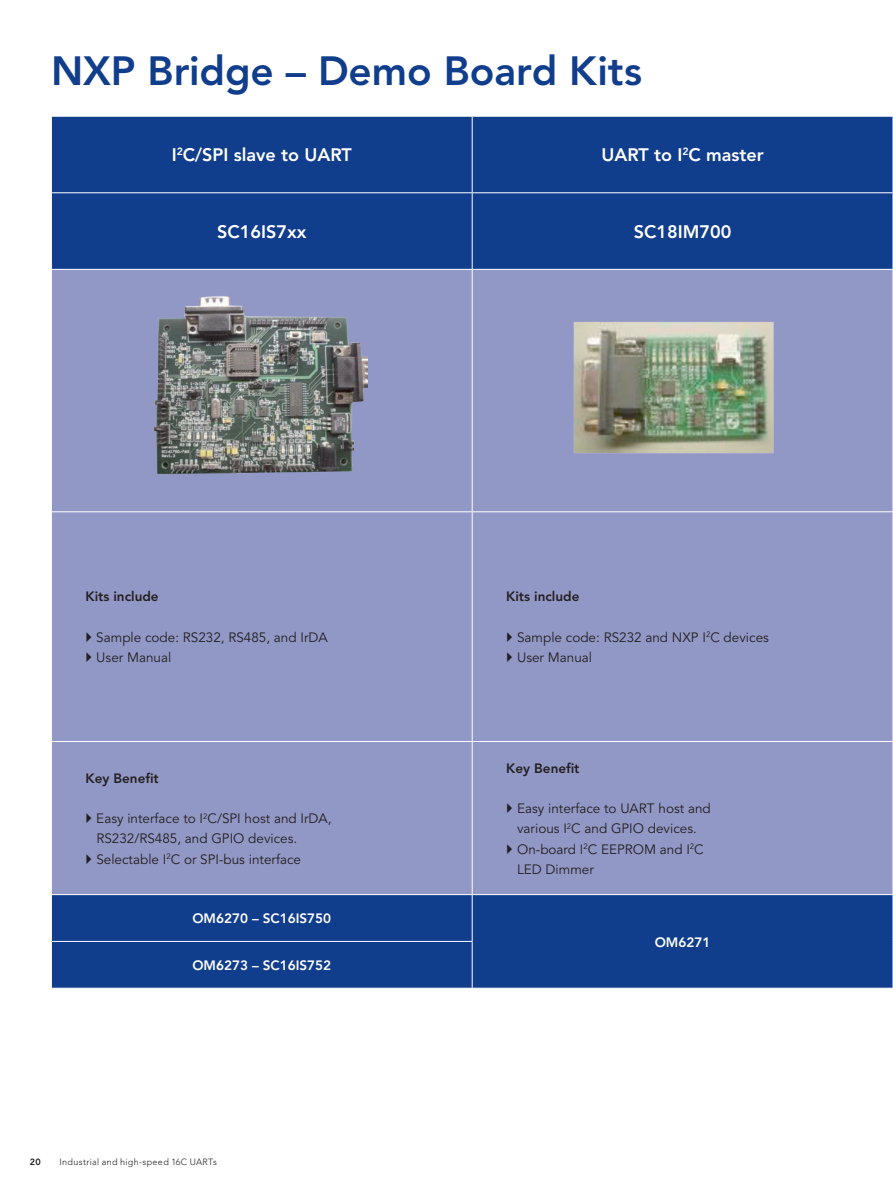
<style>
.page{position:relative;width:893px;height:1191px;background:#fff}
.page>*{position:absolute;margin:0;border:0;box-sizing:border-box;transform-origin:0 0}
.t1{font:800 40.5px "Avenir LT Std";letter-spacing:-.005em;color:#103d8c}
.t2{font:800 18px "Avenir LT Std";color:#fff}
.t3{font:13.5px/20.2px "Avenir LT Std";color:#231f20}
.t4{font:800 13.5px "Avenir LT Std";color:#231f20}
.t5{font:800 13.5px "Avenir LT Std";color:#fff}
.t6{font:300 9px "Avenir LT Std";letter-spacing:.035em;color:#231f20}
.t7{font:800 9px "Avenir LT Std";color:#231f20}
</style>
<div class="page">
<div style="left:52px;top:117px;width:840px;height:870px;background:#103d8c"></div>
<div style="left:52px;top:270px;width:840px;height:624px;background:#9298c6"></div>
<hr style="left:472px;top:117px;width:1px;height:75px;background:#fff">
<hr style="left:51px;top:192px;width:421px;height:1px;background:#fff">
<hr style="left:472px;top:192px;width:421px;height:1px;background:#fff">
<hr style="left:472px;top:193px;width:1px;height:76px;background:#fff">
<hr style="left:51px;top:269px;width:421px;height:1px;background:#fff">
<hr style="left:472px;top:269px;width:421px;height:1px;background:#fff">
<hr style="left:472px;top:270px;width:1px;height:241px;background:#fff">
<hr style="left:51px;top:511px;width:421px;height:1px;background:#fff">
<hr style="left:472px;top:511px;width:421px;height:1px;background:#fff">
<hr style="left:472px;top:512px;width:1px;height:229px;background:#fff">
<hr style="left:51px;top:741px;width:421px;height:1px;background:#fff">
<hr style="left:472px;top:741px;width:421px;height:1px;background:#fff">
<hr style="left:472px;top:742px;width:1px;height:152px;background:#fff">
<hr style="left:51px;top:894px;width:421px;height:1px;background:#fff">
<hr style="left:472px;top:894px;width:421px;height:1px;background:#fff">
<hr style="left:472px;top:895px;width:1px;height:46px;background:#fff">
<hr style="left:51px;top:941px;width:422px;height:1px;background:#fff">
<hr style="left:472px;top:941px;width:1px;height:46px;background:#fff">
<img style="left:138px;top:292px;width:230px;height:193px">
<img style="left:574px;top:321px;width:201px;height:134px">
<svg style="left:87px;top:632px;width:4px;height:10px"></svg>
<svg style="left:87px;top:652px;width:4px;height:10px"></svg>
<svg style="left:507px;top:632px;width:5px;height:10px"></svg>
<svg style="left:507px;top:652px;width:5px;height:10px"></svg>
<svg style="left:87px;top:813px;width:4px;height:10px"></svg>
<svg style="left:87px;top:853px;width:4px;height:10px"></svg>
<svg style="left:507px;top:803px;width:5px;height:10px"></svg>
<svg style="left:507px;top:843px;width:5px;height:10px"></svg>
<h1 class="t1" style="left:51px;top:47px;width:592px">NXP Bridge – Demo Board Kits</h1>
<h2 class="t2" style="left:172px;top:144px;width:182px">I<sup>2</sup>C/SPI slave to UART</h2>
<h2 class="t2" style="left:601px;top:144px;width:164px">UART to I<sup>2</sup>C master</h2>
<h2 class="t2" style="left:217px;top:221px;width:91px">SC16IS7xx</h2>
<h2 class="t2" style="left:634px;top:221px;width:99px">SC18IM700</h2>
<p class="t4" style="left:85px;top:588px;width:75px">Kits include</p>
<p class="t3" style="left:96px;top:627px;width:233px">Sample code: RS232, RS485, and IrDA<br>User Manual</p>
<p class="t4" style="left:85px;top:770px;width:75px">Key Benefit</p>
<p class="t3" style="left:96px;top:808px;width:237px">Easy interface to I<sup>2</sup>C/SPI host and IrDA,<br>RS232/RS485, and GPIO devices.<br>Selectable I<sup>2</sup>C or SPI-bus interface</p>
<p class="t5" style="left:192px;top:910px;width:140px">OM6270 – SC16IS750</p>
<p class="t5" style="left:192px;top:957px;width:140px">OM6273 – SC16IS752</p>
<p class="t7" style="left:30px;top:1156px;width:12px">20</p>
<p class="t6" style="left:60px;top:1156px;width:159px">Industrial and high-speed 16C UARTs</p>
<p class="t4" style="left:506px;top:588px;width:75px">Kits include</p>
<p class="t3" style="left:517px;top:627px;width:253px">Sample code: RS232 and NXP I<sup>2</sup>C devices<br>User Manual</p>
<p class="t4" style="left:506px;top:760px;width:75px">Key Benefit</p>
<p class="t3" style="left:517px;top:798px;width:195px">Easy interface to UART host and various I<sup>2</sup>C and GPIO devices.<br>On-board I<sup>2</sup>C EEPROM and I<sup>2</sup>C<br>LED Dimmer</p>
<p class="t5" style="left:655px;top:933px;width:57px">OM6271</p>
</div>
